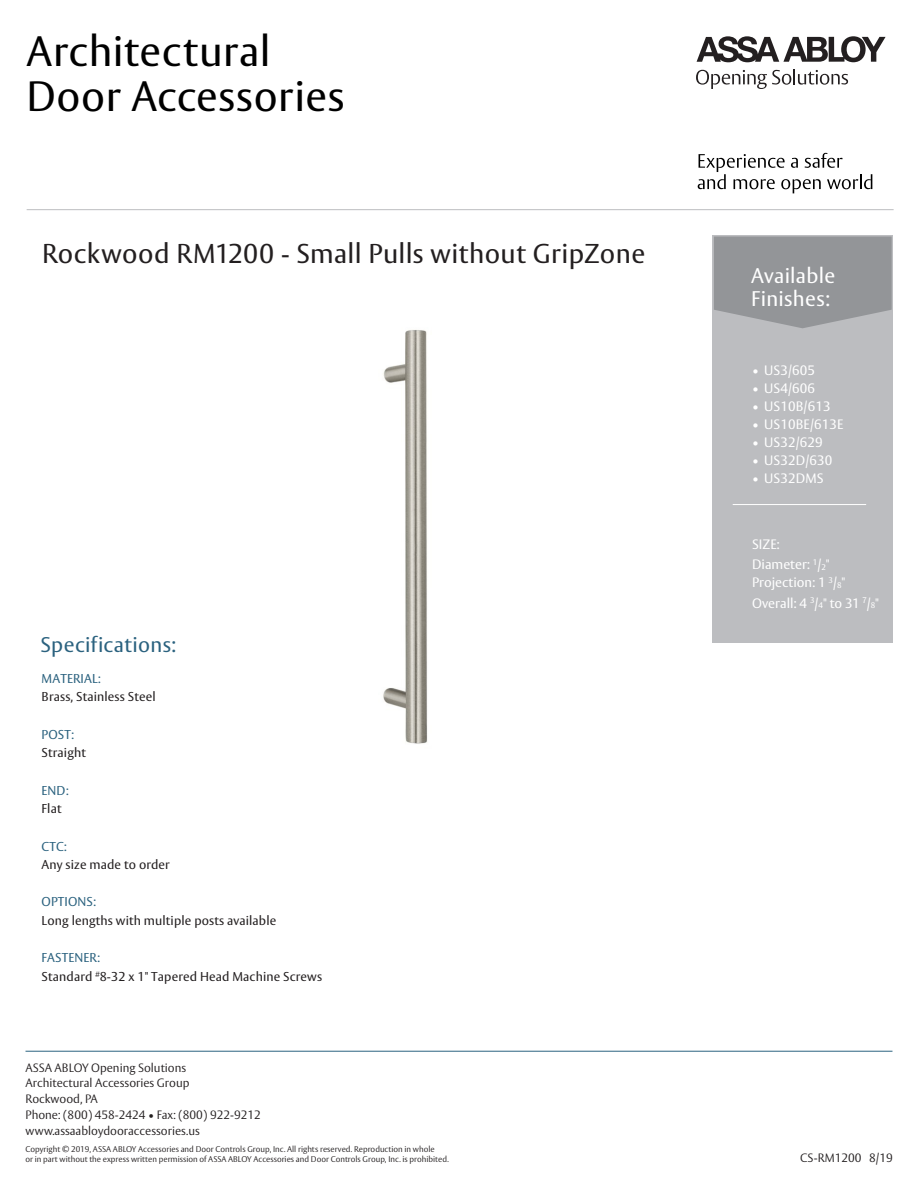
<style>
.page{position:relative;width:918px;height:1188px;background:#fff}
.page>*{position:absolute;margin:0;border:0;box-sizing:border-box;transform-origin:0 0}
.t1{font:42px/45.8px "ASSA Vesta";letter-spacing:.015em;color:#000}
.t2{font:27px "ASSA Vesta";letter-spacing:.01em;color:#231f20}
.t3{font:21px/22.5px "ASSA Vesta";letter-spacing:.015em;color:#fff}
.t4{font:21px "ASSA Vesta";letter-spacing:.015em;color:#2b627f}
.t5{font:13.5px/18px "ASSA Vesta";letter-spacing:.01em;color:#fff}
.t6{font:12.75px "ASSA Vesta";letter-spacing:.01em;color:#231f20}
.t7{font:12.75px "ASSA Vesta";letter-spacing:.01em;color:#2b627f}
.t8{font:300 12px "ASSA Vesta";color:#231f20}
.t9{font:300 8.25px/9.8px "ASSA Vesta";color:#231f20}
.s1{font-size:8.1px}
</style>
<div class="page">
<div style="left:713px;top:235px;width:180px;height:408px;background:#bcbdc0"></div>
<svg style="left:714px;top:237px;width:178px;height:91px;background:#97989b"></svg>
<img style="left:383px;top:330px;width:45px;height:414px">
<hr style="left:26px;top:1051px;width:866px;height:1px;background:#2b627f">
<hr style="left:733px;top:504px;width:133px;height:1px;background:#fff">
<hr style="left:27px;top:209px;width:867px;height:1px;background:#bcbdc0">
<svg style="left:697px;top:36px;width:189px;height:26px"></svg>
<svg style="left:696px;top:69px;width:152px;height:20px"></svg>
<svg style="left:698px;top:153px;width:174px;height:40px"></svg>
<p class="t1" style="left:27px;top:30px;width:319px">Architectural<br>Door Accessories</p>
<p class="t2" style="left:42px;top:237px;width:605px">Rockwood RM1200 - Small Pulls without GripZone</p>
<p class="t4" style="left:41px;top:632px;width:137px">Specifications:</p>
<p class="t7" style="left:42px;top:670px;width:61px">MATERIAL:</p>
<p class="t6" style="left:42px;top:689px;width:116px">Brass, Stainless Steel</p>
<p class="t7" style="left:42px;top:726px;width:34px">POST:</p>
<p class="t6" style="left:42px;top:745px;width:46px">Straight</p>
<p class="t7" style="left:42px;top:782px;width:29px">END:</p>
<p class="t6" style="left:42px;top:801px;width:21px">Flat</p>
<p class="t7" style="left:42px;top:838px;width:27px">CTC:</p>
<p class="t6" style="left:42px;top:857px;width:130px">Any size made to order</p>
<p class="t7" style="left:42px;top:894px;width:56px">OPTIONS:</p>
<p class="t6" style="left:42px;top:913px;width:236px">Long lengths with multiple posts available</p>
<p class="t7" style="left:42px;top:950px;width:60px">FASTENER:</p>
<p class="t6" style="left:42px;top:969px;width:282px">Standard <sup>#</sup>8-32 x 1" Tapered Head Machine Screws</p>
<p class="t8" style="left:26px;top:1060px;width:162px">ASSA ABLOY Opening Solutions</p>
<p class="t8" style="left:26px;top:1076px;width:166px">Architectural Accessories Group</p>
<p class="t8" style="left:26px;top:1092px;width:74px">Rockwood, PA</p>
<p class="t8" style="left:26px;top:1107px;width:237px">Phone: (800) 458-2424 • Fax: (800) 922-9212</p>
<p class="t8" style="left:26px;top:1123px;width:176px">www.assaabloydooraccessories.us</p>
<p class="t9" style="left:26px;top:1144px;width:425px">Copyright © 2019, ASSA ABLOY Accessories and Door Controls Group, Inc. All rights reserved. Reproduction in whole<br>or in part without the express written permission of ASSA ABLOY Accessories and Door Controls Group, Inc. is prohibited.</p>
<p class="t3" style="left:751px;top:265px;width:86px">Available<br>Finishes:</p>
<p class="t5" style="left:752px;top:362px;width:64px">• US3/605</p>
<p class="t5" style="left:752px;top:380px;width:64px">• US4/606</p>
<p class="t5" style="left:752px;top:398px;width:80px">• US10B/613</p>
<p class="t5" style="left:752px;top:416px;width:93px">• US10BE/613E</p>
<p class="t5" style="left:752px;top:434px;width:72px">• US32/629</p>
<p class="t5" style="left:752px;top:452px;width:82px">• US32D/630</p>
<p class="t5" style="left:752px;top:470px;width:73px">• US32DMS</p>
<p class="t5" style="left:752px;top:536px;width:29px">SIZE:</p>
<p class="t5" style="left:752px;top:556px;width:95px">Diameter: <sup>1</sup>/<span class="s1">2</span>"<br>Projection: 1 <sup>3</sup>/<span class="s1">8</span>"</p>
<p class="t5" style="left:752px;top:595px;width:128px">Overall: 4 <sup>3</sup>/<span class="s1">4</span>" to 31 <sup>7</sup>/<span class="s1">8</span>"</p>
<p class="t8" style="left:800px;top:1151px;width:94px">CS-RM1200 8/19</p>
</div>
